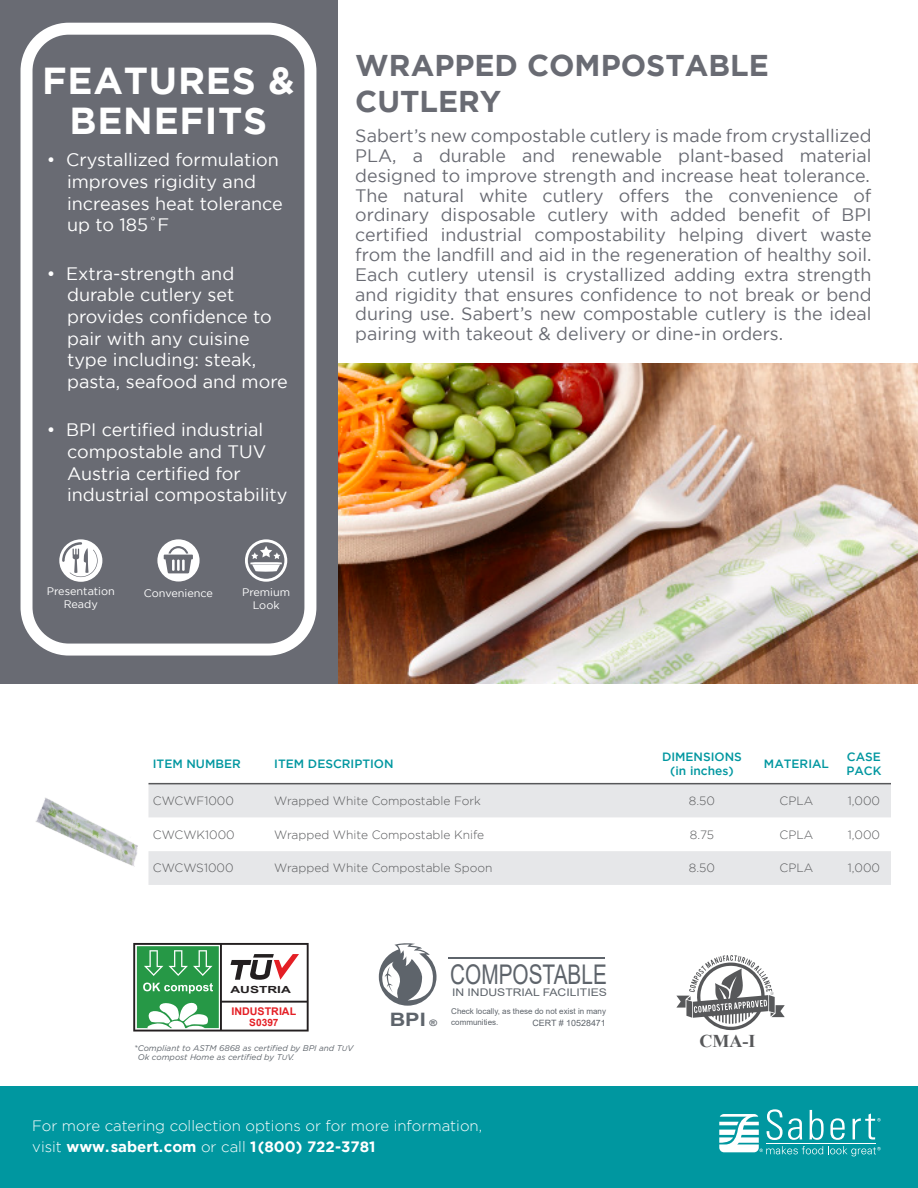
<style>
.page{position:relative;width:918px;height:1188px;background:#fff}
.page>*{position:absolute;margin:0;border:0;box-sizing:border-box;transform-origin:0 0}
.t1{font:700 37.5px/40.5px "Gotham";letter-spacing:.02em;color:#fff;text-align:center}
.t2{font:700 30px/36px "Gotham";color:#696b73}
.t3{font:27.15px "Arial";color:#5e646b;scale:.77 1}
.t4{font:700 18.45px "Arial";color:#5e646b;scale:1.17 1}
.t5{font:18px/19.8px "Gotham";color:#696b73;text-align:justify}
.t6{font:18px/21.6px "Gotham";color:#fff}
.t7{font:700 18px "Times New Roman";color:#57585a}
.t8{font:300 15px "Gotham";color:#fff}
.t9{font:700 15px "Gotham";color:#fff}
.t10{font:300 12px "Gotham";color:#57585a}
.t11{font:500 12px/14.4px "Gotham";color:#0097a0}
.t12{font:10.95px "Gotham";color:#fff}
.t13{font:700 10.65px "Arial";color:#e41f25}
.t14{font:10.5px "Arial";color:#5e646b;scale:1.15 1}
.t15{font:700 10.05px "Arial";color:#e41f25}
.t16{font:700 9.75px "Arial";color:#231f20;scale:1.39 1}
.t17{font:8.7px "Arial";color:#5e646b}
.t18{font:italic 8.25px "Gotham";color:#5e646b}
.t19{font:8.1px "Arial";color:#5e646b}
.s1{font-size:7.2px}
.s2{font-size:8.85px}
.s3{font-weight:300}
</style>
<div class="page">
<div style="left:0;top:1086px;width:918px;height:102px;background:#0097a0"></div>
<svg style="left:719px;top:1109px;width:162px;height:47px"></svg>
<img style="left:338px;top:364px;width:580px;height:320px">
<svg style="left:378px;top:943px;width:59px;height:63px"></svg>
<hr style="left:448px;top:957px;width:157px;height:1px;background:#5e646b">
<div style="left:0;top:0;width:338px;height:684px;background:#696b73"></div>
<div style="left:21px;top:23px;width:295px;height:633px;border:12px solid #fff;border-radius:42px"></div>
<svg style="left:162px;top:782px;width:729px;height:1px"></svg>
<svg style="left:162px;top:784px;width:729px;height:101px;fill:#e6e7e9"></svg>
<hr style="left:148px;top:783px;width:122px;height:1px;background:#57585a">
<hr style="left:270px;top:783px;width:378px;height:1px;background:#57585a">
<hr style="left:648px;top:783px;width:108px;height:1px;background:#57585a">
<hr style="left:756px;top:783px;width:81px;height:1px;background:#57585a">
<hr style="left:837px;top:783px;width:54px;height:1px;background:#57585a">
<svg style="left:59px;top:539px;width:43px;height:43px"></svg>
<svg style="left:157px;top:539px;width:43px;height:43px"></svg>
<svg style="left:245px;top:539px;width:42px;height:43px"></svg>
<svg style="left:133px;top:943px;width:176px;height:89px"></svg>
<svg style="left:676px;top:955px;width:109px;height:75px"></svg>
<img style="left:35px;top:782px;width:127px;height:103px">
<p class="t1" style="left:42px;top:59px;width:254px">FEATURES &amp;<br>BENEFITS</p>
<p class="t6" style="left:67px;top:149px;width:217px;text-indent:-20px">• Crystallized formulation improves rigidity and increases heat tolerance up to 185˚F</p>
<p class="t6" style="left:67px;top:262px;width:222px;text-indent:-20px">• Extra-strength and durable cutlery set provides confidence to pair with any cuisine type including: steak, pasta, seafood and more</p>
<p class="t6" style="left:67px;top:419px;width:222px;text-indent:-20px">• BPI certified industrial compostable and TUV<br>Austria certified for industrial compostability</p>
<p class="t12" style="left:47px;top:585px;width:70px">Presentation</p>
<p class="t12" style="left:64px;top:598px;width:36px">Ready</p>
<p class="t12" style="left:144px;top:587px;width:71px">Convenience</p>
<p class="t12" style="left:242px;top:586px;width:50px">Premium</p>
<p class="t12" style="left:253px;top:599px;width:28px">Look</p>
<p class="t2" style="left:355px;top:47px;width:415px">WRAPPED COMPOSTABLE<br>CUTLERY</p>
<p class="t5" style="left:355px;top:126px;width:518px">Sabert’s new compostable cutlery is made from crystallized PLA, a durable and renewable plant-based material designed to improve strength and increase heat tolerance.</p>
<p class="t5" style="left:355px;top:185px;width:518px">The natural white cutlery offers the convenience of ordinary disposable cutlery with added benefit of BPI certified industrial compostability helping divert waste from the landfill and aid in the regeneration of healthy soil.<br>Each cutlery utensil is crystallized adding extra strength and rigidity that ensures confidence to not break or bend during use. Sabert’s new compostable cutlery is the ideal pairing with takeout &amp; delivery or dine-in orders.</p>
<p class="t11" style="left:153px;top:756px;width:89px">ITEM NUMBER</p>
<p class="t11" style="left:274px;top:756px;width:121px">ITEM DESCRIPTION</p>
<p class="t11" style="left:662px;top:749px;width:81px">DIMENSIONS</p>
<p class="t11" style="left:670px;top:763px;width:65px">(in inches)</p>
<p class="t11" style="left:764px;top:756px;width:67px">MATERIAL</p>
<p class="t11" style="left:846px;top:749px;width:37px">CASE<br>PACK</p>
<p class="t10" style="left:153px;top:794px;width:83px">CWCWF1000</p>
<p class="t10" style="left:274px;top:794px;width:208px">Wrapped White Compostable Fork</p>
<p class="t10" style="left:689px;top:794px;width:28px">8.50</p>
<p class="t10" style="left:780px;top:794px;width:35px">CPLA</p>
<p class="t10" style="left:848px;top:794px;width:34px">1,000</p>
<p class="t10" style="left:153px;top:828px;width:83px">CWCWK1000</p>
<p class="t10" style="left:274px;top:828px;width:211px">Wrapped White Compostable Knife</p>
<p class="t10" style="left:690px;top:828px;width:26px">8.75</p>
<p class="t10" style="left:780px;top:828px;width:35px">CPLA</p>
<p class="t10" style="left:848px;top:828px;width:34px">1,000</p>
<p class="t10" style="left:153px;top:862px;width:82px">CWCWS1000</p>
<p class="t10" style="left:274px;top:862px;width:220px">Wrapped White Compostable Spoon</p>
<p class="t10" style="left:689px;top:862px;width:28px">8.50</p>
<p class="t10" style="left:780px;top:862px;width:35px">CPLA</p>
<p class="t10" style="left:848px;top:862px;width:34px">1,000</p>
<p class="t16" style="left:230px;top:983px;width:45px">AUSTRIA</p>
<p class="t13" style="left:232px;top:1004px;width:66px">INDUSTRIAL</p>
<p class="t15" style="left:249px;top:1015px;width:31px">S0397</p>
<p class="t18" style="left:134px;top:1043px;width:221px">*Compliant to ASTM 6868 as certified by BPI and T<span class="s1">U</span>V</p>
<p class="t18" style="left:138px;top:1053px;width:158px">Ok compost Home as certified by T<span class="s1">U</span>V.</p>
<h3 class="t3" style="left:450px;top:956px;width:205px">COMPOSTABLE</h3>
<p class="t14" style="left:452px;top:985px;width:136px">IN INDUSTRIAL FACILITIES</p>
<p class="t19" style="left:451px;top:1006px;width:156px">Check locally, as these do not exist in many</p>
<p class="t4" style="left:390px;top:1006px;width:42px">BPI <span class="s2">®</span></p>
<p class="t19" style="left:451px;top:1017px;width:49px">communities.</p>
<p class="t17" style="left:533px;top:1017px;width:75px">CERT # 10528471</p>
<p class="t8" style="left:32px;top:1118px;width:451px">For more catering collection options or for more information,</p>
<p class="t9" style="left:32px;top:1138px;width:345px"><span class="s3">visit</span> www.sabert.com <span class="s3">or call</span> 1(800) 722-3781</p>
<p class="t7" style="left:699px;top:1028px;width:57px">CMA-I</p>
</div>
